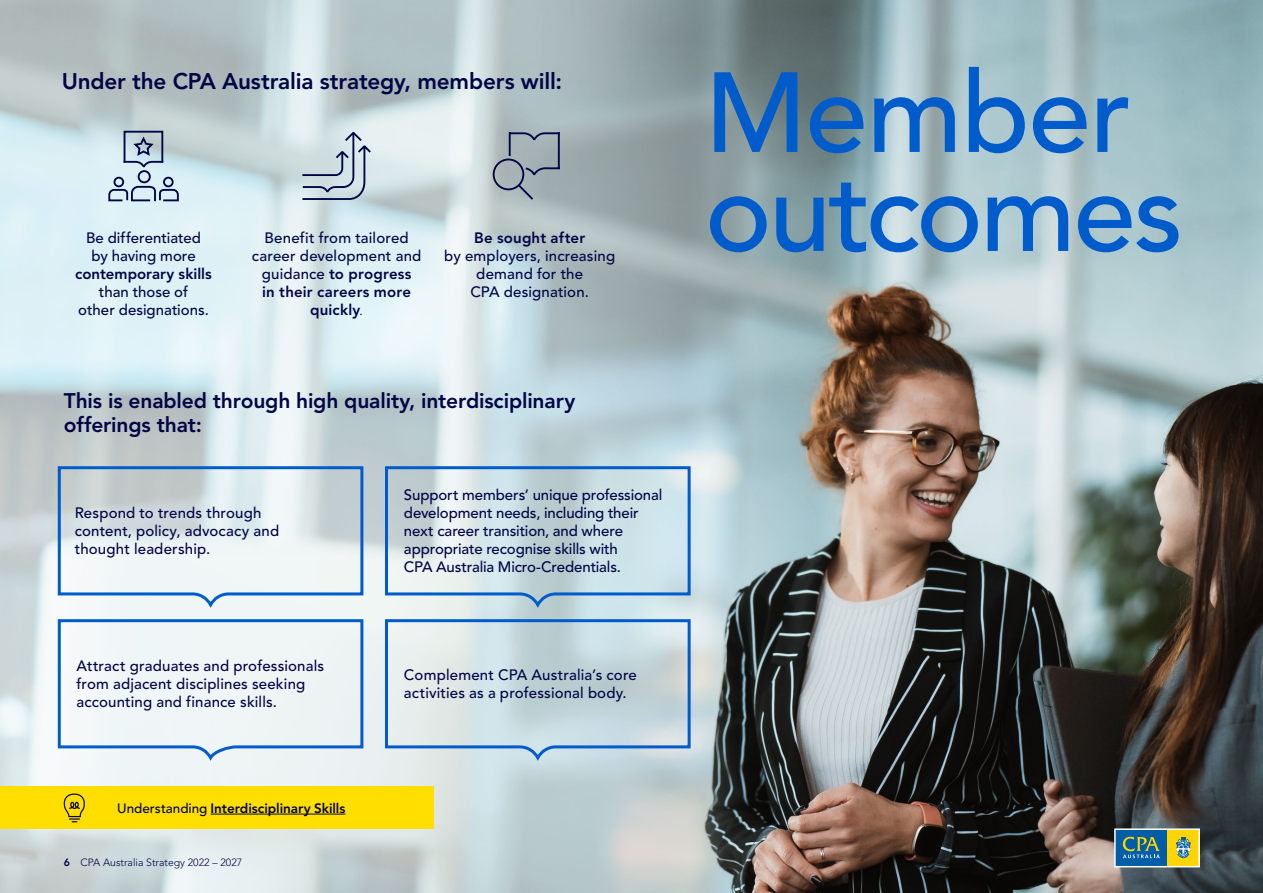
<style>
.page{position:relative;width:1263px;height:893px;background:#fff}
.page>*{position:absolute;margin:0;border:0;box-sizing:border-box;transform-origin:0 0}
.t1{font:500 112.5px/99px "Avenir LT Std";letter-spacing:-.02em;color:#005ccb}
.t2{font:800 22.5px "Avenir LT Std";letter-spacing:-.01em;color:#010546}
.t3{font:800 21px/24px "Avenir LT Std";letter-spacing:-.005em;color:#010546}
.t4{font:500 15px/18px "Avenir LT Std";letter-spacing:.005em;color:#010546;text-align:center}
.t5{font:800 15px "Avenir LT Std";letter-spacing:.005em;color:#010546}
.t6{font:800 13.5px "Avenir LT Std";letter-spacing:-.005em;color:#010546}
.t7{font:300 10.5px "Avenir LT Std";color:#010546}
.s1{font-weight:800}
.s2{font-weight:300}
.s3{font-weight:500}
</style>
<div class="page">
<img style="left:0;top:0;width:1263px;height:893px">
<svg style="left:56px;top:465px;width:309px;height:146px"></svg>
<svg style="left:56px;top:618px;width:309px;height:146px"></svg>
<svg style="left:383px;top:465px;width:309px;height:146px;background:#c3d8e1"></svg>
<svg style="left:383px;top:618px;width:309px;height:146px;background:#c4d7e0"></svg>
<svg style="left:107px;top:134px;width:73px;height:69px;background:#b8c9d7"></svg>
<div style="left:124px;top:131px;width:39px;height:32px;border:2px solid #010546"></div>
<svg style="left:301px;top:130px;width:72px;height:71px;background:#bbc8d2"></svg>
<svg style="left:507px;top:130px;width:54px;height:72px;background:#95a1aa"></svg>
<div style="left:493px;top:159px;width:31px;height:31px;border:2px solid #010546;border-radius:50%"></div>
<div style="left:0;top:787px;width:434px;height:42px;background:#ffde00"></div>
<hr style="left:211px;top:814px;width:134px;height:1px;background:#010546">
<svg style="left:63px;top:793px;width:22px;height:29px"></svg>
<div style="left:1167px;top:829px;width:32px;height:37px;background:#ffd500"></div>
<svg style="left:1176px;top:837px;width:15px;height:21px"></svg>
<svg style="left:1117px;top:831px;width:50px;height:33px;background:#216d98"></svg>
<div style="left:1114px;top:828px;width:86px;height:39px;border:2px solid #fff"></div>
<h2 class="t2" style="left:62px;top:68px;width:502px">Under the CPA Australia strategy, members will:</h2>
<p class="t4" style="left:86px;top:229px;width:117px">Be differentiated by having more</p>
<p class="t5" style="left:75px;top:265px;width:138px">contemporary skills</p>
<p class="t4" style="left:78px;top:283px;width:132px">than those of<br>other designations.</p>
<p class="t4" style="left:252px;top:229px;width:171px">Benefit from tailored career development and guidance <span class="s1">to progress<br>in their careers more quickly</span><span class="s2">.</span></p>
<p class="t5" style="left:474px;top:229px;width:113px">Be sought after</p>
<p class="t4" style="left:444px;top:247px;width:172px">by employers, increasing demand for the<br>CPA designation.</p>
<h3 class="t3" style="left:64px;top:389px;width:513px">This is enabled through high quality, interdisciplinary offerings that:</h3>
<p class="t4" style="left:75px;top:504px;width:206px;text-align:left">Respond to trends through content, policy, advocacy and thought leadership.</p>
<p class="t4" style="left:77px;top:657px;width:249px;text-align:left">Attract graduates and professionals from adjacent disciplines seeking accounting and finance skills.</p>
<p class="t6" style="left:117px;top:800px;width:230px"><span class="s3">Understanding</span> Interdisciplinary Skills</p>
<p class="t7" style="left:64px;top:856px;width:180px"><span class="s1">6</span> CPA Australia Strategy 2022 – 2027</p>
<p class="t4" style="left:404px;top:486px;width:260px;text-align:left">Support members’ unique professional development needs, including their next career transition, and where appropriate recognise skills with<br>CPA Australia Micro-Credentials.</p>
<p class="t4" style="left:404px;top:666px;width:234px;text-align:left">Complement CPA Australia’s core activities as a professional body.</p>
<h1 class="t1" style="left:705px;top:66px;width:480px">Member outcomes</h1>
</div>
